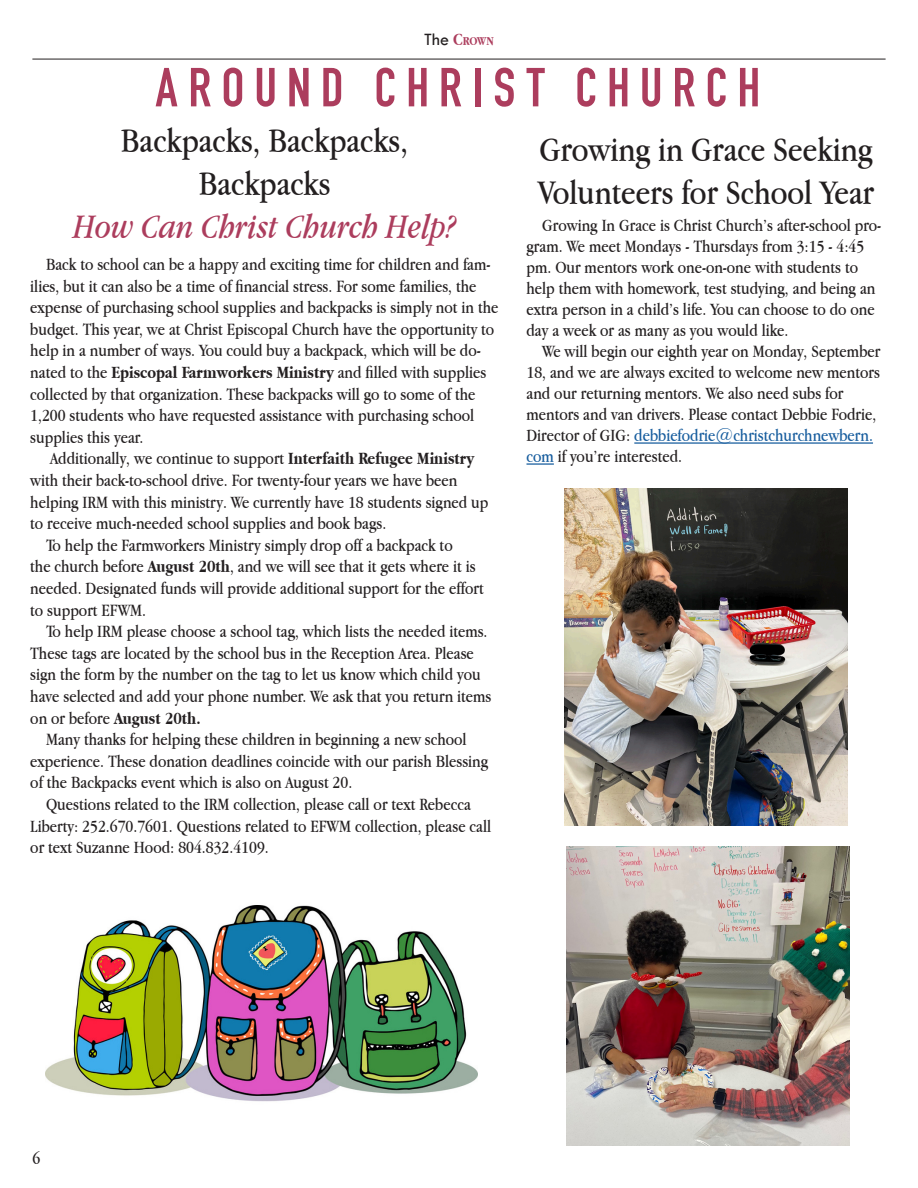
<style>
.page{position:relative;width:918px;height:1188px;background:#fff}
.page>*{position:absolute;margin:0;border:0;box-sizing:border-box;transform-origin:0 0}
.t1{font:700 54px "DIN Condensed";letter-spacing:.185em;color:#ac3d5d}
.t2{font:36px/43.2px "Apple Garamond";color:#231f20}
.t3{font:italic 36px "Apple Garamond";color:#ac3d5d}
.t4{font:18px/21.6px "Apple Garamond";color:#231f20}
.t5{font:700 12.6px "Apple Garamond";color:#ac3d5d}
.s1{font-family:"Tw Cen";font-weight:400;font-size:18px;color:#231f20}
.s2{font-size:18px}
.s3{color:#175d9e}
.s4{font-weight:700}
</style>
<div class="page">
<hr style="left:32px;top:59px;width:854px;height:1px;background:#231f20">
<hr style="left:634px;top:442px;width:239px;height:2px;background:#175d9e">
<hr style="left:526px;top:463px;width:28px;height:2px;background:#175d9e">
<img style="left:46px;top:905px;width:432px;height:197px">
<img style="left:564px;top:489px;width:284px;height:337px">
<img style="left:566px;top:847px;width:284px;height:299px">
<p class="t5" style="left:424px;top:34px;width:71px"><span class="s1">The</span> <span class="s2">C</span>ROWN</p>
<p class="t1" style="left:156px;top:51px;width:606px">AROUND CHRIST CHURCH</p>
<p class="t2" style="left:538px;top:127px;width:337px">Growing in Grace Seeking<br>Volunteers for School Year</p>
<p class="t4" style="left:526px;top:214px;width:356px;line-height:21px;text-indent:16px">Growing In Grace is Christ Church’s after-school pro&shy;gram. We meet Mondays - Thursdays from 3:15 - 4:45 pm. Our mentors work one-on-one with students to help them with homework, test studying, and being an extra person in a child’s life. You can choose to do one day a week or as many as you would like.</p>
<p class="t4" style="left:526px;top:340px;width:355px;line-height:21px;text-indent:16px">We will begin our eighth year on Monday, September 18, and we are always excited to welcome new mentors and our returning mentors. We also need subs for mentors and van drivers. Please contact Debbie Fodrie, Director of GIG: <span class="s3">debbiefodrie@christchurchnewbern. com</span> if you’re interested.</p>
<p class="t2" style="left:121px;top:118px;width:289px">Backpacks, Backpacks,</p>
<p class="t2" style="left:199px;top:161px;width:133px">Backpacks</p>
<p class="t3" style="left:73px;top:206px;width:384px">How Can Christ Church Help?</p>
<p class="t4" style="left:30px;top:253px;width:470px;text-indent:16px">Back to school can be a happy and exciting time for children and fam&shy;ilies, but it can also be a time of financial stress. For some families, the expense of purchasing school supplies and backpacks is simply not in the budget. This year, we at Christ Episcopal Church have the opportunity to help in a number of ways. You could buy a backpack, which will be do&shy;nated to the <span class="s4">Episcopal Farmworkers Ministry</span> and filled with supplies collected by that organization. These backpacks will go to some of the 1,200 students who have requested assistance with purchasing school supplies this year.</p>
<p class="t4" style="left:30px;top:448px;width:460px;text-indent:20px">Additionally, we continue to support <span class="s4">Interfaith Refugee Ministry </span>with their back-to-school drive. For twenty-four years we have been helping IRM with this ministry. We currently have 18 students signed up to receive much-needed school supplies and book bags.</p>
<p class="t4" style="left:30px;top:534px;width:455px;text-indent:16px">To help the Farmworkers Ministry simply drop off a backpack to<br>the church before <span class="s4">August 20th</span>, and we will see that it gets where it is needed. Designated funds will provide additional support for the effort to support EFWM.</p>
<p class="t4" style="left:30px;top:620px;width:463px;text-indent:16px">To help IRM please choose a school tag, which lists the needed items.<br>These tags are located by the school bus in the Reception Area. Please sign the form by the number on the tag to let us know which child you have selected and add your phone number. We ask that you return items on or before <span class="s4">August 20th.</span></p>
<p class="t4" style="left:30px;top:728px;width:459px;text-indent:16px">Many thanks for helping these children in beginning a new school experience. These donation deadlines coincide with our parish Blessing of the Backpacks event which is also on August 20.</p>
<p class="t4" style="left:30px;top:793px;width:462px;text-indent:16px">Questions related to the IRM collection, please call or text Rebecca<br>Liberty: 252.670.7601. Questions related to EFWM collection, please call or text Suzanne Hood: 804.832.4109.</p>
<p class="t4" style="left:32px;top:1147px;width:9px">6</p>
</div>
